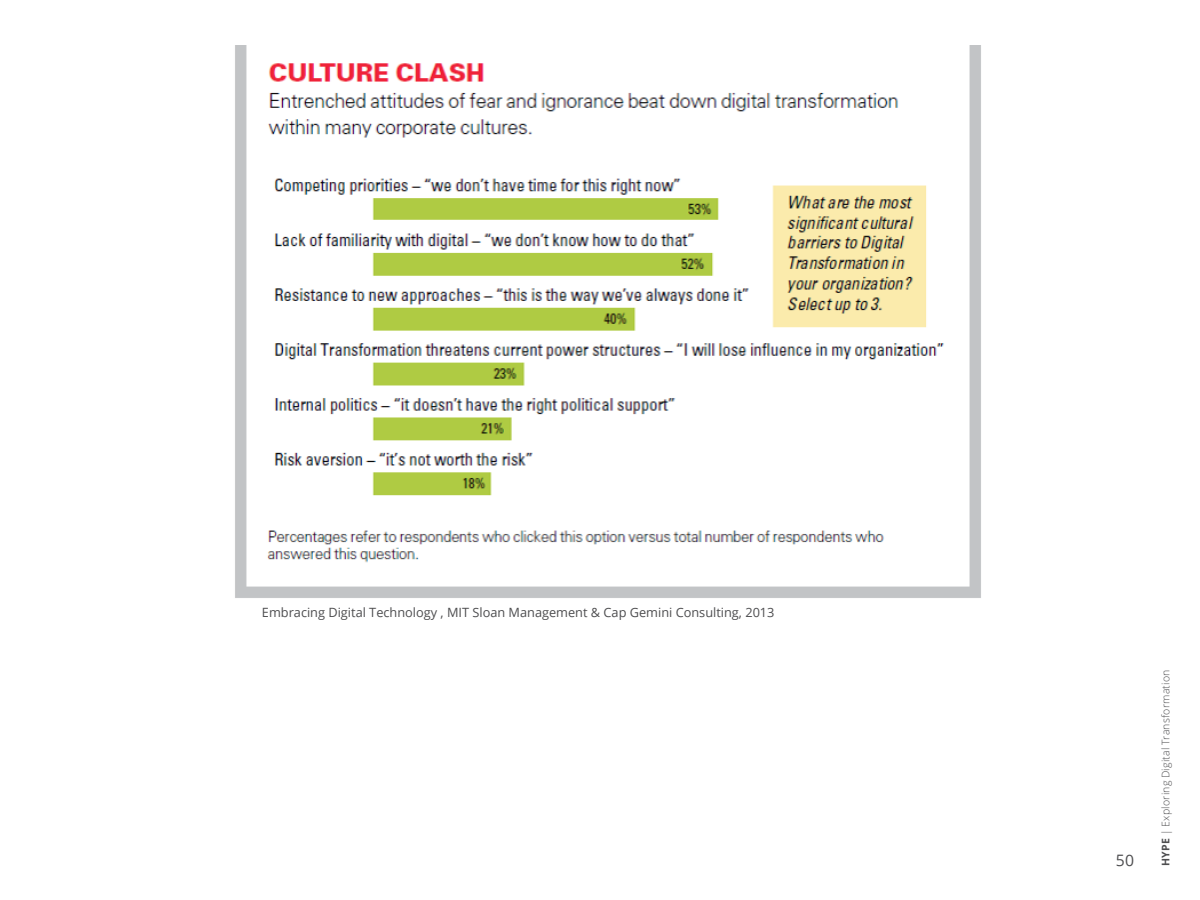
<style>
.page{position:relative;width:1200px;height:900px;background:#fff}
.page>*{position:absolute;margin:0;border:0;box-sizing:border-box;transform-origin:0 0}
.t1{font:15.75px "Open Sans";color:#4d4d4f}
.t2{font:12.75px "Open Sans";color:#4d4d4f}
.t3{font:300 10.5px "Open Sans";letter-spacing:.02em;color:#4d4d4f}
.s1{font-weight:700}
</style>
<div class="page">
<img style="left:235px;top:45px;width:746px;height:553px">
<p class="t2" style="left:262px;top:604px;width:514px">Embracing Digital Technology , MIT Sloan Management &amp; Cap Gemini Consulting, 2013</p>
<p class="t1" style="left:1116px;top:849px;width:20px">50</p>
<p class="t3" style="left:1159px;top:866px;width:198px;rotate:-90deg"><span class="s1">HYPE</span> | Exploring Digital Transformation</p>
</div>
